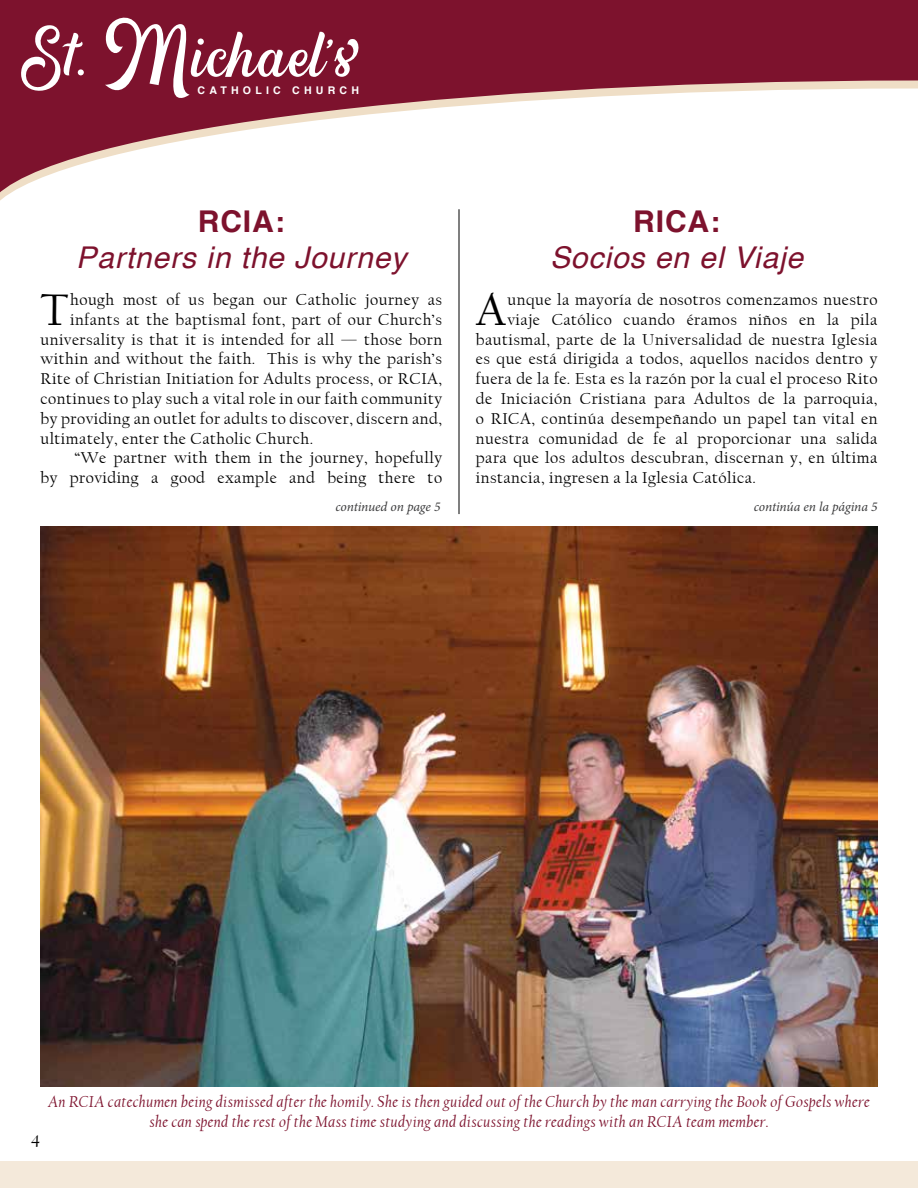
<style>
.page{position:relative;width:918px;height:1188px;background:#fff}
.page>*{position:absolute;margin:0;border:0;box-sizing:border-box;transform-origin:0 0}
.t1{font:75.75px "Hipsterious";color:#fff}
.t2{font:46.35px "Californian FB";color:#000}
.t3{font:italic 30px "Helvetica";letter-spacing:.03em;color:#7d122d}
.t4{font:700 30px "Helvetica";letter-spacing:.03em;color:#7d122d}
.t5{font:18px "Californian FB";color:#000}
.t6{font:16.5px "Californian FB";letter-spacing:.03em;color:#000}
.t7{font:italic 16.5px/19.8px "Californian FB";letter-spacing:.02em;color:#7d122d;text-align:center}
.t8{font:italic 13.5px "Minion Pro";letter-spacing:-.01em;color:#3b3b3c}
.t9{font:700 10.5px "Helvetica";letter-spacing:.4em;color:#fff}
.s1{font-size:71.55px}
.s2{font-size:91.8px}
</style>
<div class="page">
<hr style="left:459px;top:209px;width:1px;height:305px;background:#000">
<div style="left:0;top:0;width:918px;height:80px;background:#7d122d"></div>
<svg style="left:0;top:80px;width:918px;height:139px"></svg>
<div style="left:0;top:1161px;width:918px;height:27px;background:#f4e9da"></div>
<img style="left:40px;top:526px;width:838px;height:561px">
<h1 class="t1" style="left:21px;top:8px;width:339px"><span class="s1">St.</span> <span class="s2">M</span>ichael’s</h1>
<p class="t9" style="left:197px;top:82px;width:163px">CATHOLIC CHURCH</p>
<h3 class="t4" style="left:198px;top:197px;width:88px">RCIA:</h3>
<h3 class="t3" style="left:76px;top:234px;width:331px">Partners in the Journey</h3>
<h2 class="t2" style="left:40px;top:284px;width:30px">T</h2>
<p class="t6" style="left:70px;top:290px;width:373px">hough most of us began our Catholic journey as</p>
<p class="t6" style="left:70px;top:310px;width:373px">infants at the baptismal font, part of our Church’s</p>
<p class="t6" style="left:40px;top:330px;width:403px">universality is that it is intended for all — those born</p>
<p class="t6" style="left:40px;top:350px;width:403px">within and without the faith. This is why the parish’s</p>
<p class="t6" style="left:40px;top:370px;width:403px">Rite of Christian Initiation for Adults process, or RCIA,</p>
<p class="t6" style="left:40px;top:389px;width:403px">continues to play such a vital role in our faith community</p>
<p class="t6" style="left:40px;top:409px;width:403px">by providing an outlet for adults to discover, discern and,</p>
<p class="t6" style="left:40px;top:429px;width:274px">ultimately, enter the Catholic Church.</p>
<p class="t6" style="left:75px;top:449px;width:369px">“We partner with them in the journey, hopefully</p>
<p class="t6" style="left:40px;top:469px;width:403px">by providing a good example and being there to</p>
<h3 class="t4" style="left:633px;top:197px;width:88px">RICA:</h3>
<h3 class="t3" style="left:550px;top:234px;width:255px">Socios en el Viaje</h3>
<h2 class="t2" style="left:476px;top:284px;width:32px">A</h2>
<p class="t6" style="left:508px;top:290px;width:371px">unque la mayoría de nosotros comenzamos nuestro</p>
<p class="t6" style="left:508px;top:310px;width:371px">viaje Católico cuando éramos niños en la pila</p>
<p class="t6" style="left:476px;top:330px;width:403px">bautismal, parte de la Universalidad de nuestra Iglesia</p>
<p class="t6" style="left:476px;top:350px;width:403px">es que está dirigida a todos, aquellos nacidos dentro y</p>
<p class="t6" style="left:476px;top:370px;width:403px">fuera de la fe. Esta es la razón por la cual el proceso Rito</p>
<p class="t6" style="left:476px;top:389px;width:403px">de Iniciación Cristiana para Adultos de la parroquia,</p>
<p class="t6" style="left:476px;top:409px;width:403px">o RICA, continúa desempeñando un papel tan vital en</p>
<p class="t6" style="left:476px;top:429px;width:403px">nuestra comunidad de fe al proporcionar una salida</p>
<p class="t6" style="left:476px;top:449px;width:403px">para que los adultos descubran, discernan y, en última</p>
<p class="t6" style="left:476px;top:469px;width:282px">instancia, ingresen a la Iglesia Católica.</p>
<p class="t8" style="left:336px;top:497px;width:107px">continued on page 5</p>
<p class="t8" style="left:754px;top:497px;width:125px">continúa en la página 5</p>
<p class="t5" style="left:31px;top:1132px;width:11px">4</p>
<p class="t7" style="left:48px;top:1092px;width:823px">An RCIA catechumen being dismissed after the homily. She is then guided out of the Church by the man carrying the Book of Gospels where she can spend the rest of the Mass time studying and discussing the readings with an RCIA team member.</p>
</div>
